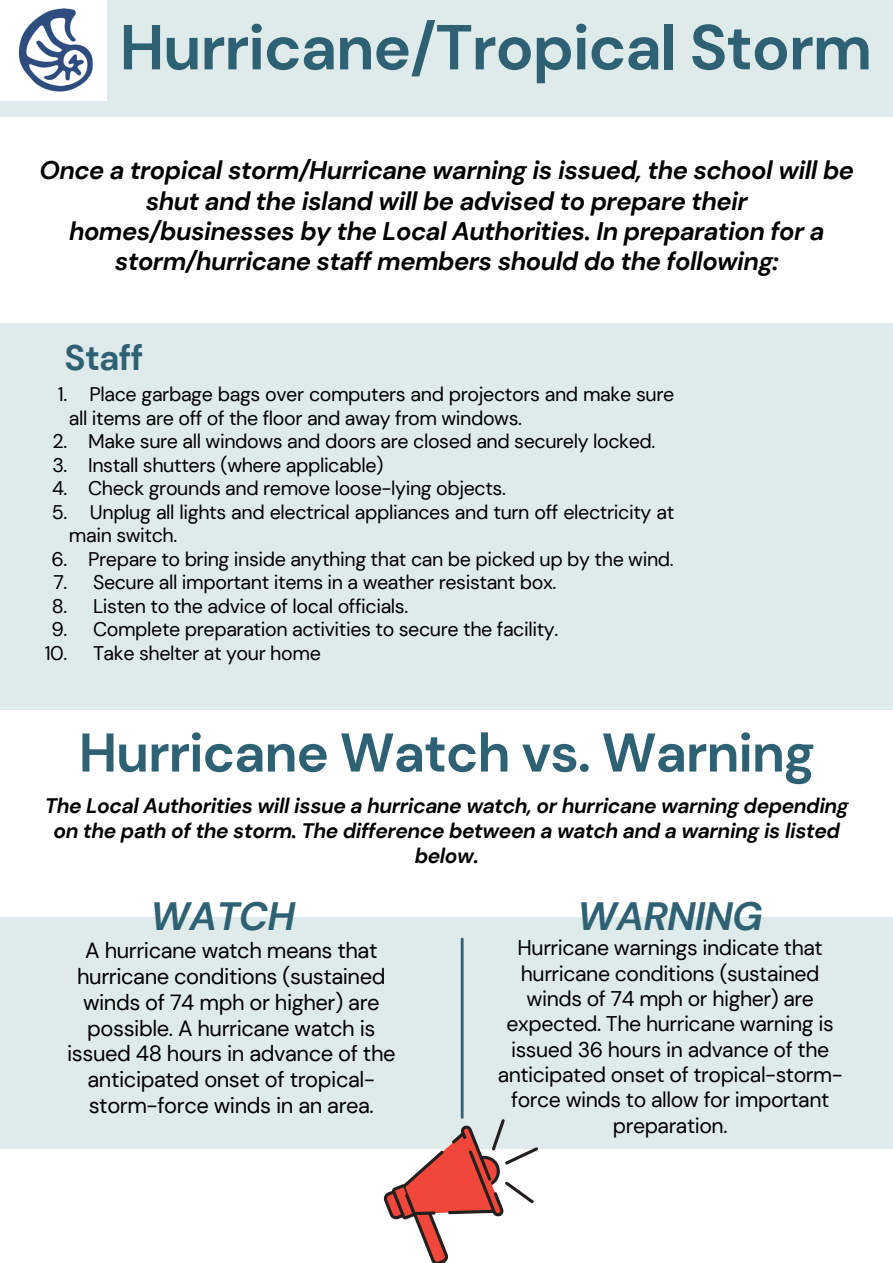
<style>
.page{position:relative;width:893px;height:1263px;background:#fff}
.page>*{position:absolute;margin:0;border:0;box-sizing:border-box;transform-origin:0 0}
.t1{font:700 63.45px "DM Sans";letter-spacing:-.02em;color:#2e6173}
.t2{font:700 54.45px "DM Sans";letter-spacing:-.02em;color:#2e6173}
.t3{font:italic 700 39.45px "DM Sans";letter-spacing:-.02em;color:#2e6173}
.t4{font:700 35.4px "DM Sans";letter-spacing:-.02em;color:#2e6173}
.t5{font:italic 700 25.5px/30.4px "DM Sans";letter-spacing:-.02em;color:#000;text-align:center}
.t6{font:21.9px/25.9px "DM Sans";letter-spacing:-.02em;color:#000;text-align:center}
.t7{font:21.23px/25.3px "DM Sans";letter-spacing:-.02em;color:#000;text-align:center}
.t8{font:italic 700 20.92px/24.8px "DM Sans";letter-spacing:-.02em;color:#000;text-align:center}
.t9{font:19.65px/23.5px "DM Sans";letter-spacing:-.02em;color:#000}
</style>
<div class="page">
<div style="left:0;top:0;width:893px;height:116px;background:#dfebea"></div>
<img style="left:0;top:0;width:106px;height:100px">
<div style="left:0;top:323px;width:893px;height:387px;background:#dfebea"></div>
<div style="left:0;top:917px;width:893px;height:231px;background:#dfebea"></div>
<hr style="left:461px;top:939px;width:2px;height:178px;background:#2e6173">
<svg style="left:384px;top:1119px;width:154px;height:144px"></svg>
<p class="t1" style="left:120px;top:6px;width:754px">Hurricane/Tropical Storm</p>
<p class="t5" style="left:39px;top:155px;width:816px">Once a tropical storm/Hurricane warning is issued, the school will be shut and the island will be advised to prepare their homes/businesses by the Local Authorities. In preparation for a storm/hurricane staff members should do the following:</p>
<p class="t4" style="left:65px;top:335px;width:81px">Staff</p>
<p class="t9" style="left:69px;top:383px;width:607px;text-indent:21px">Place garbage bags over computers and projectors and make sure all items are off of the floor and away from windows.</p>
<p class="t9" style="left:88px;top:430px;width:568px">Make sure all windows and doors are closed and securely locked.</p>
<p class="t9" style="left:88px;top:453px;width:297px">Install shutters (where applicable)</p>
<p class="t9" style="left:88px;top:477px;width:419px">Check grounds and remove loose-lying objects.</p>
<p class="t9" style="left:69px;top:500px;width:607px;text-indent:21px">Unplug all lights and electrical appliances and turn off electricity at main switch.</p>
<p class="t9" style="left:88px;top:547px;width:587px">Prepare to bring inside anything that can be picked up by the wind.</p>
<p class="t9" style="left:93px;top:571px;width:465px">Secure all important items in a weather resistant box.</p>
<p class="t9" style="left:93px;top:594px;width:317px">Listen to the advice of local officials.</p>
<p class="t9" style="left:93px;top:618px;width:467px">Complete preparation activities to secure the facility.</p>
<p class="t9" style="left:93px;top:641px;width:229px">Take shelter at your home</p>
<p class="t9" style="left:58px;top:383px;width:11px">1.</p>
<p class="t9" style="left:52px;top:430px;width:17px;text-align:justify">2.<br>3.<br>4.<br>5.</p>
<p class="t9" style="left:45px;top:547px;width:24px;text-align:center">6.<br>7.<br>8.<br>9.<br>10.</p>
<p class="t2" style="left:79px;top:717px;width:737px">Hurricane Watch vs. Warning</p>
<p class="t8" style="left:45px;top:793px;width:805px">The Local Authorities will issue a hurricane watch, or hurricane warning depending on the path of the storm. The difference between a watch and a warning is listed below.</p>
<p class="t3" style="left:150px;top:891px;width:146px">WATCH</p>
<p class="t3" style="left:577px;top:891px;width:187px">WARNING</p>
<p class="t6" style="left:67px;top:937px;width:330px">A hurricane watch means that hurricane conditions (sustained winds of 74 mph or higher) are possible. A hurricane watch is issued 48 hours in advance of the anticipated onset of tropical&shy;storm-force winds in an area.</p>
<p class="t7" style="left:498px;top:935px;width:346px">Hurricane warnings indicate that hurricane conditions (sustained winds of 74 mph or higher) are expected. The hurricane warning is issued 36 hours in advance of the anticipated onset of tropical-storm&shy;force winds to allow for important preparation.</p>
</div>
